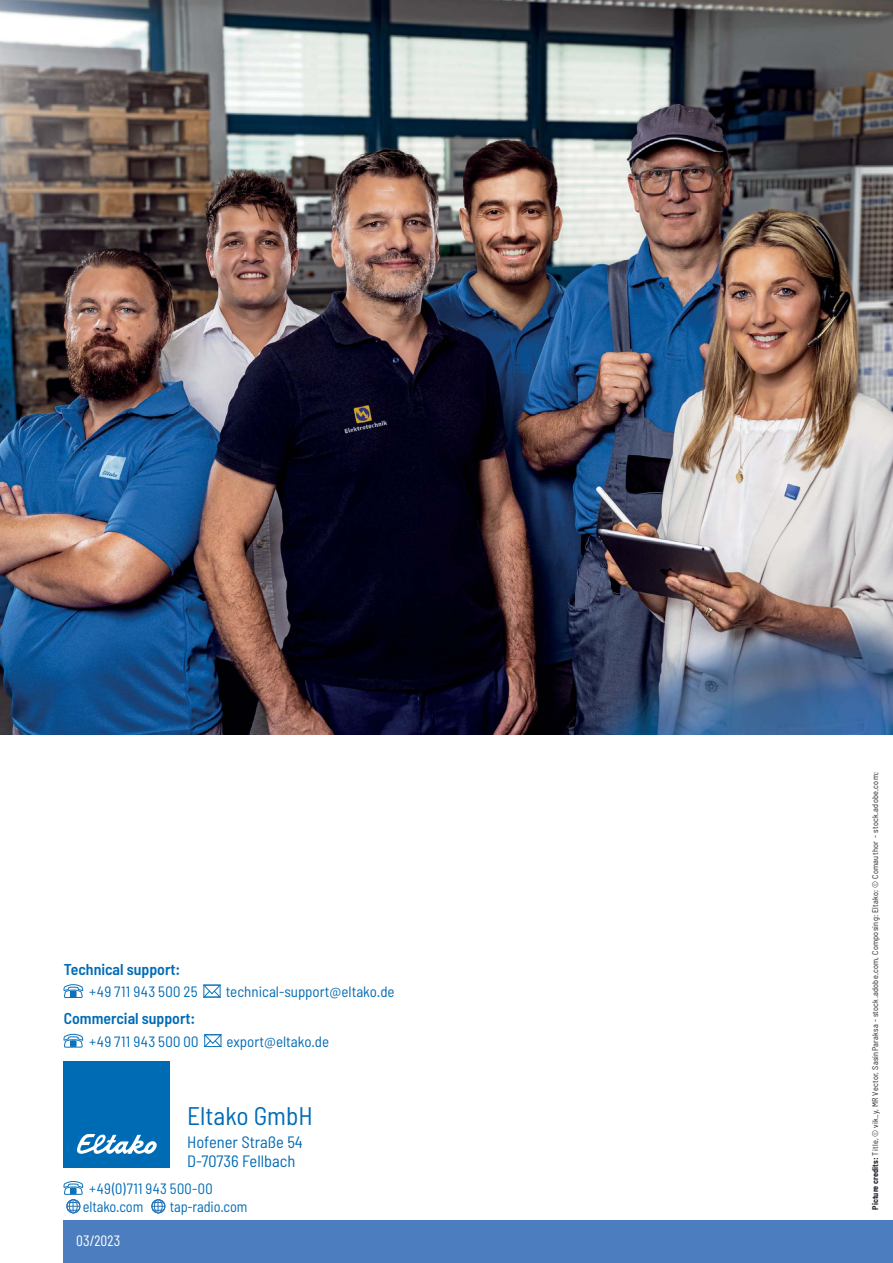
<style>
.page{position:relative;width:893px;height:1263px;background:#fff}
.page>*{position:absolute;margin:0;border:0;box-sizing:border-box;transform-origin:0 0}
.t1{font:semi-condensed 25.5px "Barlow";color:#006bb5}
.t2{font:semi-condensed 16.5px/19.8px "Barlow";color:#006bb5}
.t3{font:600 semi-condensed 15.75px "Barlow";color:#006bb5}
.t4{font:semi-condensed 15px/18px "Barlow";color:#006bb5}
.t5{font:semi-condensed 15px "Barlow";letter-spacing:.025em;color:#006bb5}
.t6{font:semi-condensed 15px "Barlow";color:#006bb5;scale:.96 1}
.t7{font:15px "Barlow Condensed";letter-spacing:.025em;color:#fff}
.t8{font:semi-condensed 8.25px "Barlow";letter-spacing:.03em;color:#1e2229}
.s1{font-weight:700}
</style>
<div class="page">
<div style="left:64px;top:1220px;width:829px;height:43px;background:#4c7dbf"></div>
<div style="left:64px;top:1061px;width:106px;height:106px;background:#006bb5"></div>
<svg style="left:77px;top:1134px;width:80px;height:20px"></svg>
<img style="left:0;top:0;width:893px;height:734px">
<svg style="left:64px;top:984px;width:19px;height:14px"></svg>
<svg style="left:204px;top:985px;width:16px;height:12px"></svg>
<svg style="left:64px;top:1034px;width:19px;height:14px"></svg>
<svg style="left:205px;top:1035px;width:16px;height:12px"></svg>
<svg style="left:64px;top:1181px;width:19px;height:33px"></svg>
<svg style="left:152px;top:1199px;width:13px;height:15px"></svg>
<h3 class="t3" style="left:64px;top:960px;width:118px">Technical support:</h3>
<h3 class="t5" style="left:89px;top:986px;width:110px">+49 711 943 500 25</h3>
<h3 class="t4" style="left:226px;top:984px;width:170px">technical-support@eltako.de</h3>
<h3 class="t3" style="left:64px;top:1010px;width:133px">Commercial support:</h3>
<h3 class="t5" style="left:89px;top:1036px;width:111px">+49 711 943 500 00</h3>
<h3 class="t4" style="left:227px;top:1034px;width:104px">export@eltako.de</h3>
<h1 class="t1" style="left:187px;top:1107px;width:127px">Eltako GmbH</h1>
<h2 class="t2" style="left:187px;top:1134px;width:117px">Hofener Straße 54<br>D-70736 Fellbach</h2>
<h3 class="t4" style="left:83px;top:1181px;width:131px;text-indent:6px">+49(0)711 943 500-00 eltako.com</h3>
<h3 class="t6" style="left:170px;top:1201px;width:83px">tap-radio.com</h3>
<h3 class="t7" style="left:77px;top:1232px;width:45px">03/2023</h3>
<p class="t8" style="left:872px;top:1210px;width:439px;rotate:-90deg"><span class="s1">Picture credits:</span> Title, © vik_y, MR Vector, SasinParaksa - stock.adobe.com, Composing: Eltako; © Comauthor - stock.adobe.com;</p>
</div>
